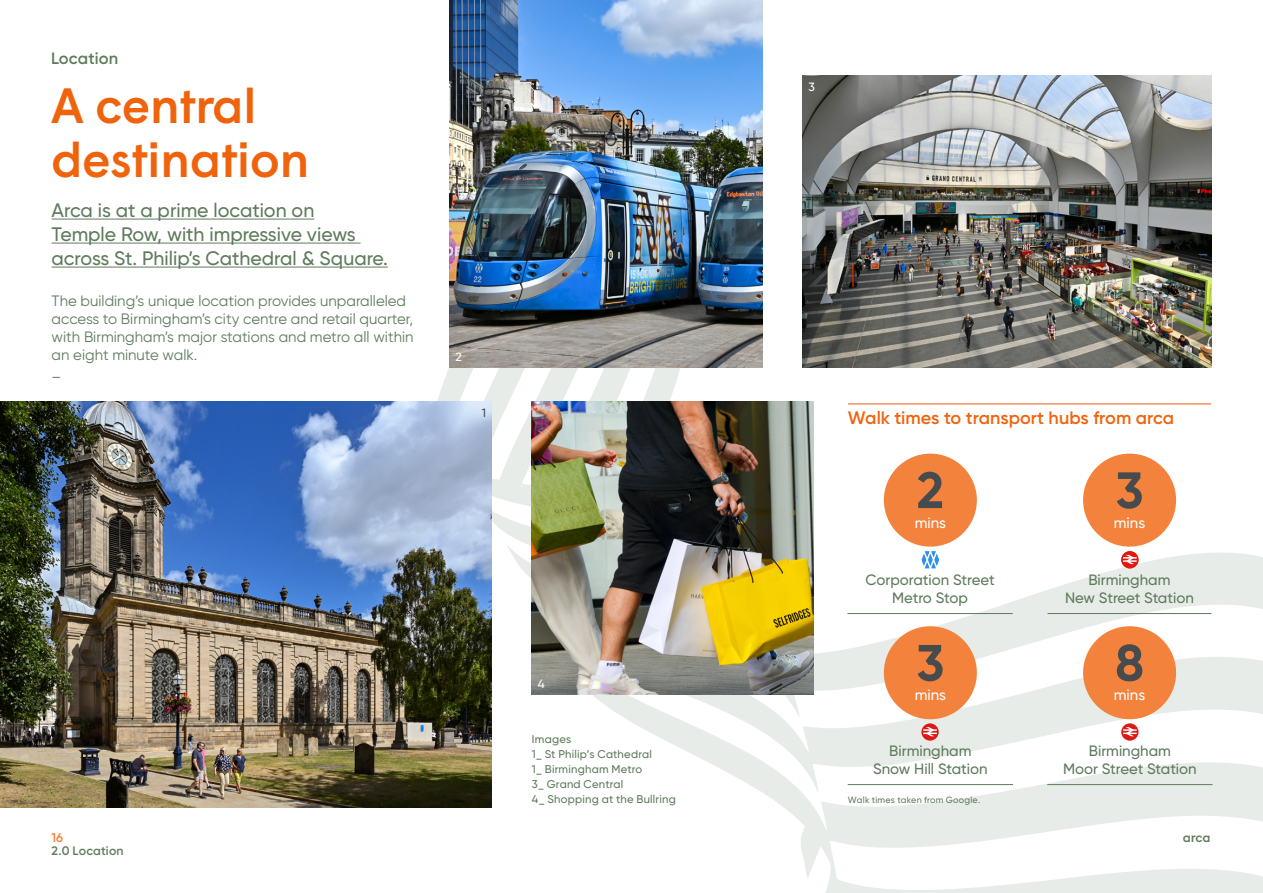
<style>
.page{position:relative;width:1263px;height:893px;background:#fff}
.page>*{position:absolute;margin:0;border:0;box-sizing:border-box;transform-origin:0 0}
.t1{font:700 51px "Gilroy";color:#474b4e}
.t2{font:500 49.5px/54px "Wigrum";letter-spacing:-.01em;color:#f0630d}
.t3{font:500 19.5px/24px "Gilroy";color:#5e7b5c}
.t4{font:600 18px "Gilroy";color:#f0630d}
.t5{font:600 16.5px "Gilroy";letter-spacing:.01em;color:#5e7b5c}
.t6{font:15px/18px "Gilroy";color:#5e7b5c}
.t7{font:500 15px/18px "Gilroy";color:#5e7b5c;text-align:center}
.t8{font:500 15px "Gilroy";color:#fff}
.t9{font:500 12.75px "Wigrum";color:#5e7b5c}
.t10{font:600 12.75px "Gilroy";color:#f3823d}
.t11{font:600 12.45px "Gilroy";letter-spacing:.01em;color:#5e7b5c}
.t12{font:500 12px "Gilroy";color:#fff}
.t13{font:500 12px "Gilroy";color:#474b4e}
.t14{font:500 11.25px/15px "Gilroy";letter-spacing:.02em;color:#5e7b5c}
.t15{font:500 9px "Gilroy";letter-spacing:.025em;color:#5e7b5c}
</style>
<div class="page">
<svg style="left:805px;top:868px;width:458px;height:25px;fill:#e8ece8"></svg>
<svg style="left:255px;top:218px;width:501px;height:283px"></svg>
<svg style="left:531px;top:546px;width:732px;height:149px"></svg>
<svg style="left:535px;top:595px;width:728px;height:273px"></svg>
<svg style="left:492px;top:501px;width:40px;height:145px"></svg>
<hr style="left:52px;top:219px;width:262px;height:1px;background:#5e7b5c">
<hr style="left:52px;top:243px;width:309px;height:1px;background:#5e7b5c">
<hr style="left:52px;top:267px;width:336px;height:1px;background:#5e7b5c">
<img style="left:0;top:402px;width:492px;height:406px">
<img style="left:449px;top:0;width:314px;height:367px">
<img style="left:532px;top:402px;width:281px;height:292px">
<img style="left:802px;top:75px;width:409px;height:292px">
<hr style="left:847px;top:613px;width:166px;height:1px;background:#5e7b5c">
<div style="left:884px;top:454px;width:93px;height:93px;background:#f3823d;border-radius:50%"></div>
<hr style="left:848px;top:404px;width:363px;height:1px;background:#f0630d">
<hr style="left:1047px;top:613px;width:164px;height:1px;background:#5e7b5c">
<div style="left:1083px;top:454px;width:93px;height:93px;background:#f3823d;border-radius:50%"></div>
<hr style="left:848px;top:784px;width:165px;height:1px;background:#5e7b5c">
<div style="left:884px;top:626px;width:93px;height:93px;background:#f3823d;border-radius:50%"></div>
<hr style="left:1047px;top:784px;width:165px;height:1px;background:#5e7b5c">
<div style="left:1083px;top:626px;width:93px;height:93px;background:#f3823d;border-radius:50%"></div>
<svg style="left:921px;top:551px;width:18px;height:17px"></svg>
<div style="left:1121px;top:551px;width:17px;height:17px;background:#dd1915;border-radius:50%"></div>
<svg style="left:1123px;top:555px;width:14px;height:9px"></svg>
<svg style="left:1121px;top:723px;width:17px;height:18px"></svg>
<svg style="left:1123px;top:727px;width:14px;height:9px"></svg>
<svg style="left:921px;top:723px;width:18px;height:18px"></svg>
<svg style="left:923px;top:727px;width:14px;height:9px"></svg>
<p class="t5" style="left:51px;top:48px;width:69px">Location</p>
<h2 class="t2" style="left:51px;top:75px;width:260px">A central destination</h2>
<h3 class="t3" style="left:52px;top:198px;width:338px">Arca is at a prime location on<br>Temple Row, with impressive views across St. Philip’s Cathedral &amp; Square.</h3>
<p class="t6" style="left:52px;top:291px;width:363px">The building’s unique location provides unparalleled access to Birmingham’s city centre and retail quarter, with Birmingham’s major stations and metro all within an eight minute walk.</p>
<p class="t6" style="left:52px;top:368px;width:11px">–</p>
<p class="t12" style="left:455px;top:350px;width:8px">2</p>
<p class="t13" style="left:482px;top:406px;width:6px">1</p>
<p class="t12" style="left:538px;top:676px;width:8px">4</p>
<p class="t14" style="left:532px;top:731px;width:146px">Images<br>1_ St Philip’s Cathedral<br>1_ Birmingham Metro<br>3_ Grand Central<br>4_ Shopping at the Bullring</p>
<p class="t12" style="left:808px;top:79px;width:8px">3</p>
<p class="t4" style="left:848px;top:406px;width:328px">Walk times to transport hubs from arca</p>
<h1 class="t1" style="left:917px;top:458px;width:29px">2</h1>
<p class="t8" style="left:915px;top:513px;width:33px">mins</p>
<p class="t7" style="left:865px;top:570px;width:131px">Corporation Street<br>Metro Stop</p>
<h1 class="t1" style="left:916px;top:631px;width:29px">3</h1>
<p class="t8" style="left:915px;top:686px;width:33px">mins</p>
<p class="t7" style="left:873px;top:741px;width:116px">Birmingham<br>Snow Hill Station</p>
<p class="t15" style="left:848px;top:794px;width:134px">Walk times taken from Google.</p>
<h1 class="t1" style="left:1116px;top:458px;width:29px">3</h1>
<p class="t8" style="left:1114px;top:513px;width:33px">mins</p>
<p class="t7" style="left:1065px;top:570px;width:130px">Birmingham<br>New Street Station</p>
<h1 class="t1" style="left:1115px;top:631px;width:30px">8</h1>
<p class="t8" style="left:1114px;top:686px;width:33px">mins</p>
<p class="t7" style="left:1063px;top:741px;width:135px">Birmingham<br>Moor Street Station</p>
<p class="t10" style="left:51px;top:830px;width:13px">16</p>
<p class="t9" style="left:1183px;top:828px;width:29px">arca</p>
<p class="t11" style="left:52px;top:843px;width:74px">2.0 Location</p>
</div>
